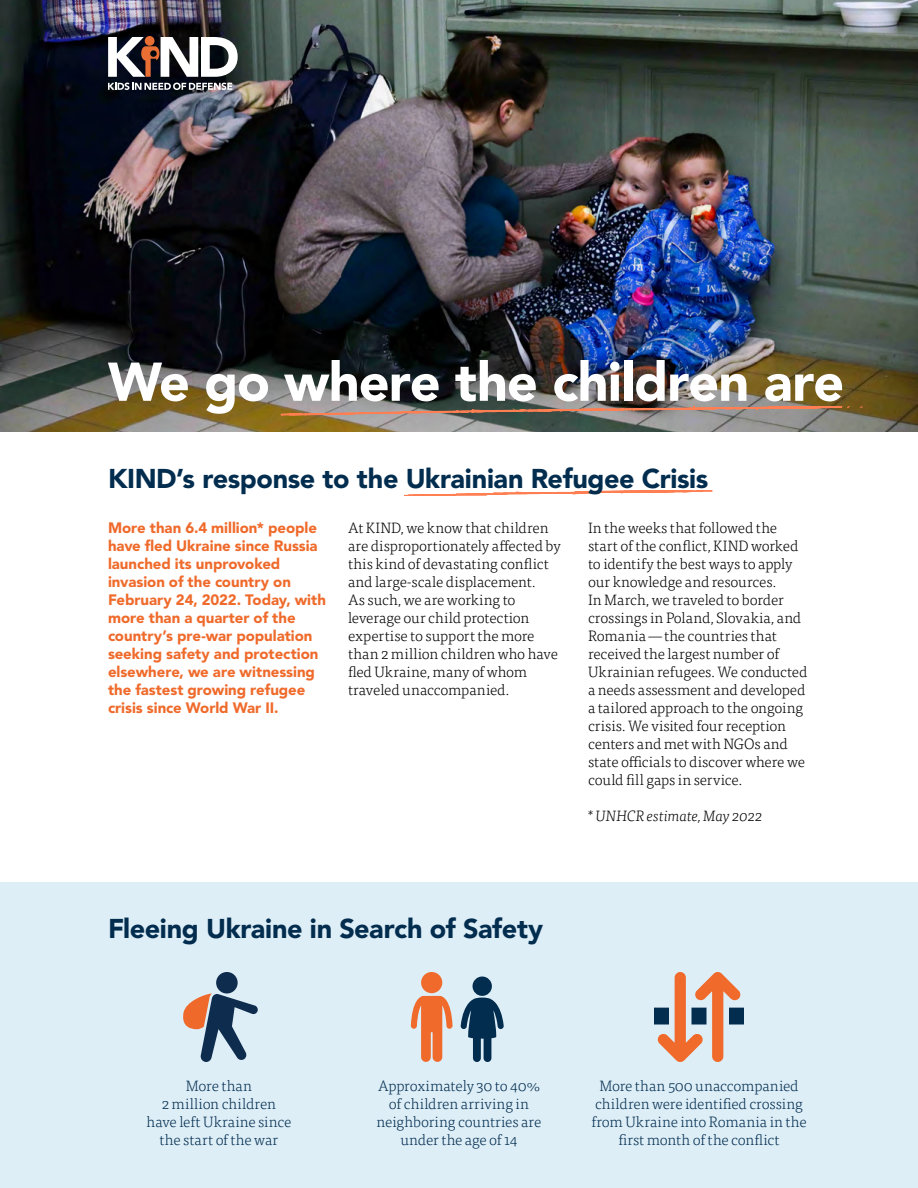
<style>
.page{position:relative;width:918px;height:1188px;background:#fff}
.page>*{position:absolute;margin:0;border:0;box-sizing:border-box;transform-origin:0 0}
.t1{font:900 54px "Avenir LT Std";letter-spacing:-.015em;color:#fff}
.t2{font:900 27px "Avenir LT Std";letter-spacing:-.015em;color:#022d4f}
.t3{font:300 15px/18px "Tisa OT";letter-spacing:-.005em;color:#000}
.t4{font:900 15px/18px "Avenir LT Std";letter-spacing:-.005em;color:#ef6a2b}
.t5{font:300 15px/18px "Tisa OT";letter-spacing:-.005em;color:#022d4f;text-align:center}
.t6{font:italic 300 15px "Tisa OT";letter-spacing:-.01em;color:#000}
</style>
<div class="page">
<svg style="left:404px;top:490px;width:309px;height:6px"></svg>
<img style="left:0;top:0;width:918px;height:432px">
<svg style="left:108px;top:83px;width:124px;height:7px"></svg>
<svg style="left:108px;top:36px;width:130px;height:41px"></svg>
<svg style="left:259px;top:403px;width:618px;height:22px;background:#8a7d6e"></svg>
<div style="left:0;top:882px;width:918px;height:306px;background:#deeef7"></div>
<div style="left:473px;top:977px;width:19px;height:19px;background:#022d4f;border-radius:50%"></div>
<svg style="left:461px;top:998px;width:43px;height:64px"></svg>
<div style="left:421px;top:972px;width:21px;height:21px;background:#ef6a2b;border-radius:50%"></div>
<svg style="left:411px;top:996px;width:42px;height:66px"></svg>
<svg style="left:654px;top:972px;width:90px;height:90px"></svg>
<svg style="left:183px;top:993px;width:75px;height:69px"></svg>
<div style="left:216px;top:972px;width:22px;height:22px;background:#0e2d4e;border-radius:50%"></div>
<h1 class="t1" style="left:108px;top:349px;width:738px">We go where the children are</h1>
<h2 class="t2" style="left:108px;top:463px;width:602px">KIND’s response to the Ukrainian Refugee Crisis</h2>
<p class="t4" style="left:108px;top:519px;width:220px">More than 6.4 million* people have fled Ukraine since Russia launched its unprovoked invasion of the country on<br>February 24, 2022. Today, with more than a quarter of the country’s pre-war population seeking safety and protection elsewhere, we are witnessing the fastest growing refugee crisis since World War II.</p>
<p class="t3" style="left:348px;top:519px;width:214px">At KIND, we know that children are disproportionately affected by this kind of devastating conflict and large-scale displacement.<br>As such, we are working to leverage our child protection expertise to support the more than 2 million children who have fled Ukraine, many of whom traveled unaccompanied.</p>
<p class="t3" style="left:588px;top:519px;width:221px">In the weeks that followed the start of the conflict, KIND worked to identify the best ways to apply our knowledge and resources.<br>In March, we traveled to border crossings in Poland, Slovakia, and<br>Romania — the countries that received the largest number of<br>Ukrainian refugees. We conducted a needs assessment and developed a tailored approach to the ongoing crisis. We visited four reception centers and met with NGOs and state officials to discover where we could fill gaps in service.</p>
<p class="t6" style="left:588px;top:807px;width:176px">* UNHCR estimate, May 2022</p>
<h2 class="t2" style="left:108px;top:913px;width:437px">Fleeing Ukraine in Search of Safety</h2>
<p class="t5" style="left:147px;top:1077px;width:146px">More than<br>2 million children have left Ukraine since the start of the war</p>
<p class="t5" style="left:377px;top:1077px;width:166px">Approximately 30 to 40% of children arriving in neighboring countries are under the age of 14</p>
<p class="t5" style="left:591px;top:1077px;width:217px">More than 500 unaccompanied children were identified crossing from Ukraine into Romania in the first month of the conflict</p>
</div>
